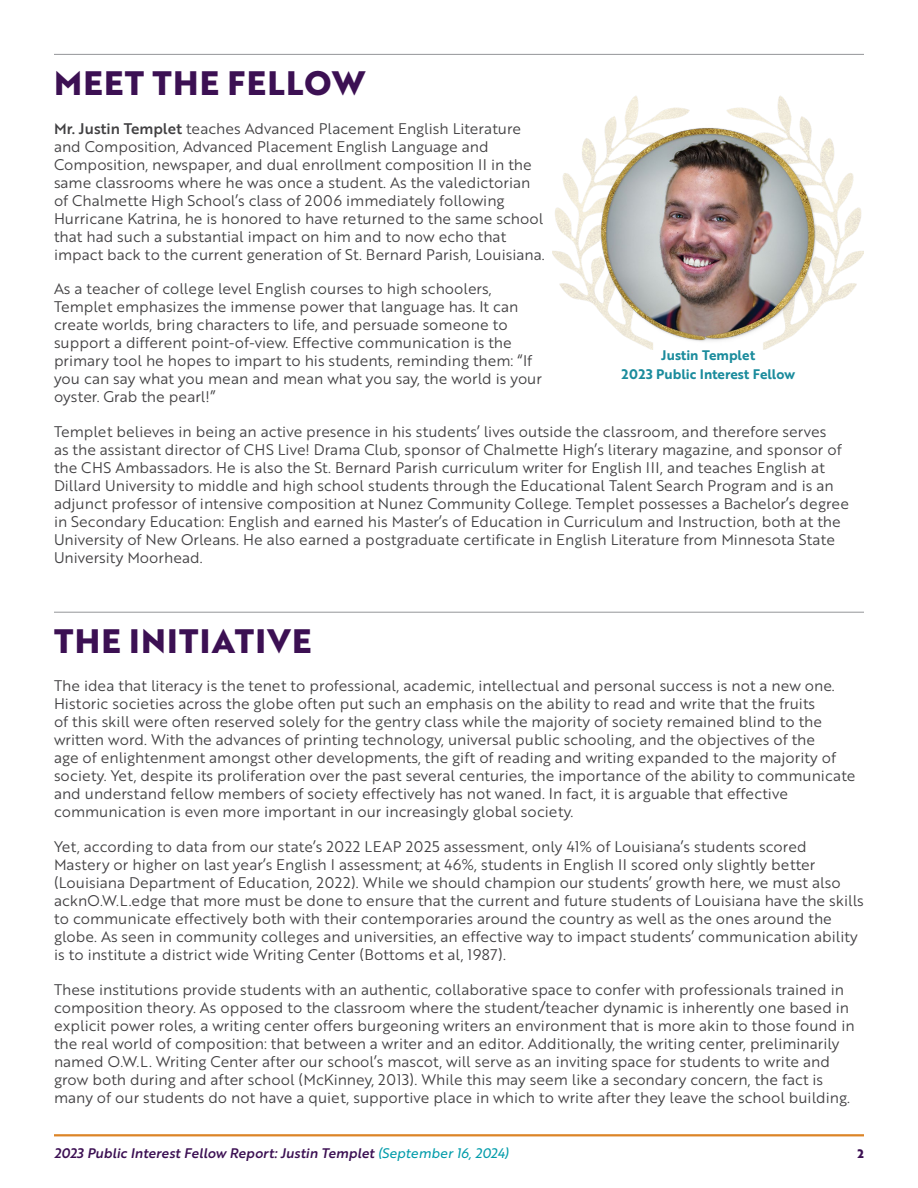
<style>
.page{position:relative;width:918px;height:1188px;background:#fff}
.page>*{position:absolute;margin:0;border:0;box-sizing:border-box;transform-origin:0 0}
.t1{font:700 33px "Brother 1816 Extra";letter-spacing:.04em;color:#3c1053}
.t2{font:15px/18px "Brother 1816 Book";color:#414042}
.t3{font:13.5px "Brother 1816 Medium Italic";letter-spacing:.005em;color:#3c1053}
.t4{font:13.5px "Brother 1816 Bold";color:#1b8c9d}
.t5{font:700 12px "Brother 1816 Extra";color:#3c1053}
.s1{font-family:"Brother 1816 Medium"}
.s2{font-family:"Brother 1816 Regular Italic";color:#029caa}
</style>
<div class="page">
<hr style="left:54px;top:1134px;width:810px;height:2px;background:#dc8527">
<hr style="left:54px;top:54px;width:810px;height:1px;background:#939598">
<hr style="left:54px;top:612px;width:810px;height:1px;background:#939598">
<img style="left:553px;top:96px;width:311px;height:254px">
<h1 class="t1" style="left:54px;top:58px;width:313px">MEET THE FELLOW</h1>
<p class="t2" style="left:54px;top:119px;width:492px"><span class="s1">Mr. Justin Templet</span> teaches Advanced Placement English Literature and Composition, Advanced Placement English Language and Composition, newspaper, and dual enrollment composition II in the same classrooms where he was once a student. As the valedictorian of Chalmette High School’s class of 2006 immediately following Hurricane Katrina, he is honored to have returned to the same school that had such a substantial impact on him and to now echo that impact back to the current generation of St. Bernard Parish, Louisiana.</p>
<p class="t2" style="left:54px;top:279px;width:490px">As a teacher of college level English courses to high schoolers, Templet emphasizes the immense power that language has. It can create worlds, bring characters to life, and persuade someone to support a different point-of-view. Effective communication is the primary tool he hopes to impart to his students, reminding them: “If you can say what you mean and mean what you say, the world is your oyster. Grab the pearl!”</p>
<p class="t2" style="left:54px;top:422px;width:797px">Templet believes in being an active presence in his students’ lives outside the classroom, and therefore serves<br>as the assistant director of CHS Live! Drama Club, sponsor of Chalmette High’s literary magazine, and sponsor of the CHS Ambassadors. He is also the St. Bernard Parish curriculum writer for English III, and teaches English at Dillard University to middle and high school students through the Educational Talent Search Program and is an adjunct professor of intensive composition at Nunez Community College. Templet possesses a Bachelor’s degree in Secondary Education: English and earned his Master’s of Education in Curriculum and Instruction, both at the University of New Orleans. He also earned a postgraduate certificate in English Literature from Minnesota State University Moorhead.</p>
<p class="t4" style="left:661px;top:345px;width:95px">Justin Templet</p>
<p class="t4" style="left:621px;top:364px;width:175px">2023 Public Interest Fellow</p>
<h1 class="t1" style="left:54px;top:616px;width:259px">THE INITIATIVE</h1>
<p class="t2" style="left:54px;top:676px;width:803px">The idea that literacy is the tenet to professional, academic, intellectual and personal success is not a new one.<br>Historic societies across the globe often put such an emphasis on the ability to read and write that the fruits<br>of this skill were often reserved solely for the gentry class while the majority of society remained blind to the written word. With the advances of printing technology, universal public schooling, and the objectives of the<br>age of enlightenment amongst other developments, the gift of reading and writing expanded to the majority of society. Yet, despite its proliferation over the past several centuries, the importance of the ability to communicate and understand fellow members of society effectively has not waned. In fact, it is arguable that effective communication is even more important in our increasingly global society.</p>
<p class="t2" style="left:54px;top:837px;width:811px">Yet, according to data from our state’s 2022 LEAP 2025 assessment, only 41% of Louisiana’s students scored Mastery or higher on last year’s English I assessment; at 46%, students in English II scored only slightly better (Louisiana Department of Education, 2022). While we should champion our students’ growth here, we must also acknO.W.L.edge that more must be done to ensure that the current and future students of Louisiana have the skills to communicate effectively both with their contemporaries around the country as well as the ones around the globe. As seen in community colleges and universities, an effective way to impact students’ communication ability is to institute a district wide Writing Center (Bottoms et al, 1987).</p>
<p class="t2" style="left:54px;top:980px;width:802px">These institutions provide students with an authentic, collaborative space to confer with professionals trained in composition theory. As opposed to the classroom where the student/teacher dynamic is inherently one based in explicit power roles, a writing center offers burgeoning writers an environment that is more akin to those found in the real world of composition: that between a writer and an editor. Additionally, the writing center, preliminarily named O.W.L. Writing Center after our school’s mascot, will serve as an inviting space for students to write and grow both during and after school (McKinney, 2013). While this may seem like a secondary concern, the fact is many of our students do not have a quiet, supportive place in which to write after they leave the school building.</p>
<p class="t3" style="left:54px;top:1143px;width:456px">2023 Public Interest Fellow Report: Justin Templet <span class="s2">(September 16, 2024)</span></p>
<p class="t5" style="left:858px;top:1144px;width:8px">2</p>
</div>
